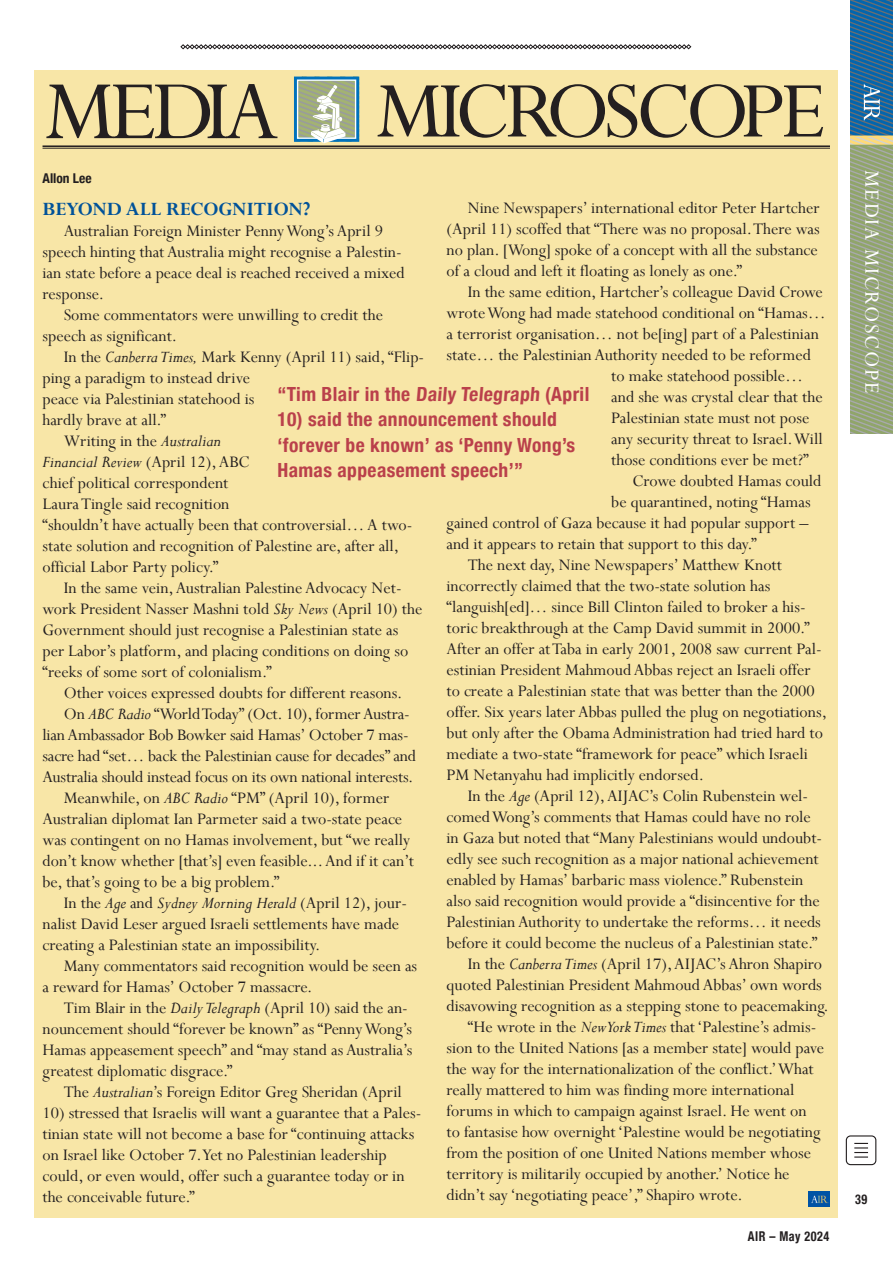
<style>
.page{position:relative;width:893px;height:1263px;background:#fff}
.page>*{position:absolute;margin:0;border:0;box-sizing:border-box;transform-origin:0 0}
.t1{font:22.5px "Perpetua";letter-spacing:.08em;color:#fff}
.Sub_heading_-_caps{font:700 21px "Perpetua";color:#015299}
.Pull_Quote{font:700 condensed 19.5px/25.5px "Helvetica Neue";letter-spacing:.02em;color:#ba404b}
.Copy_General{font:18px/21px "Perpetua";color:#231f20}
.Author{font:700 condensed 13.5px "Helvetica Neue";letter-spacing:.04em;color:#231f20;scale:.9 1}
.Author-2{font:700 condensed 13.5px "Helvetica Neue";color:#231f20}
.s1{font-style:italic}
</style>
<div class="page">
<svg style="left:180px;top:44px;width:511px;height:5px"></svg>
<div style="left:846px;top:1135px;width:30px;height:30px;border:1px solid #231f20;border-radius:4px"></div>
<svg style="left:854px;top:1143px;width:14px;height:14px"></svg>
<div style="left:34px;top:71px;width:804px;height:1147px;background:#f8e6a7"></div>
<svg style="left:850px;top:0;width:43px;height:434px"></svg>
<hr style="left:43px;top:148px;width:786px;height:1px;background:#231f20">
<hr style="left:43px;top:145px;width:786px;height:2px;background:#231f20">
<svg style="left:46px;top:84px;width:231px;height:54px"></svg>
<svg style="left:294px;top:77px;width:66px;height:66px"></svg>
<svg style="left:378px;top:84px;width:445px;height:54px"></svg>
<img style="left:808px;top:1191px;width:21px;height:15px">
<p class="Author-2" style="left:43px;top:167px;width:51px">Allon Lee</p>
<p class="Copy_General" style="left:446px;top:197px;width:375px;text-align:justify;text-indent:21px">Nine Newspapers’ international editor Peter Hartcher (April 11) scoffed that “There was no proposal. There was no plan. [Wong] spoke of a concept with all the substance of a cloud and left it floating as lonely as one.”</p>
<p class="Copy_General" style="left:468px;top:281px;width:357px">In the same edition, Hartcher’s colleague David Crowe</p>
<p class="Copy_General" style="left:446px;top:302px;width:381px">wrote Wong had made statehood conditional on “Hamas…</p>
<p class="Copy_General" style="left:446px;top:323px;width:374px">a terrorist organisation… not be[ing] part of a Palestinian</p>
<p class="Copy_General" style="left:446px;top:344px;width:366px">state… the Palestinian Authority needed to be reformed</p>
<p class="Copy_General" style="left:611px;top:365px;width:193px">to make statehood possible…</p>
<p class="Copy_General" style="left:611px;top:386px;width:213px">and she was crystal clear that the</p>
<p class="Copy_General" style="left:611px;top:407px;width:200px">Palestinian state must not pose</p>
<p class="Copy_General" style="left:611px;top:428px;width:213px">any security threat to Israel. Will</p>
<p class="Copy_General" style="left:611px;top:449px;width:199px">those conditions ever be met?”</p>
<p class="Copy_General" style="left:632px;top:470px;width:190px">Crowe doubted Hamas could</p>
<p class="Copy_General" style="left:611px;top:491px;width:201px">be quarantined, noting “Hamas</p>
<p class="Copy_General" style="left:446px;top:512px;width:364px">gained control of Gaza because it had popular support –</p>
<p class="Copy_General" style="left:446px;top:533px;width:312px">and it appears to retain that support to this day.”</p>
<p class="Copy_General" style="left:446px;top:554px;width:382px;text-indent:21px">The next day, Nine Newspapers’ Matthew Knott incorrectly claimed that the two-state solution has “languish[ed]… since Bill Clinton failed to broker a his&shy;toric breakthrough at the Camp David summit in 2000.” After an offer at Taba in early 2001, 2008 saw current Pal&shy;estinian President Mahmoud Abbas reject an Israeli offer to create a Palestinian state that was better than the 2000 offer. Six years later Abbas pulled the plug on negotiations, but only after the Obama Administration had tried hard to mediate a two-state “framework for peace” which Israeli PM Netanyahu had implicitly endorsed.</p>
<p class="Copy_General" style="left:446px;top:785px;width:377px;text-indent:21px">In the <span class="s1">Age</span> (April 12), AIJAC’s Colin Rubenstein wel&shy;comed Wong’s comments that Hamas could have no role in Gaza but noted that “Many Palestinians would undoubt&shy;edly see such recognition as a major national achievement enabled by Hamas’ barbaric mass violence.” Rubenstein also said recognition would provide a “disincentive for the Palestinian Authority to undertake the reforms… it needs before it could become the nucleus of a Palestinian state.”</p>
<p class="Copy_General" style="left:446px;top:953px;width:384px;text-indent:21px">In the <span class="s1">Canberra Times</span> (April 17), AIJAC’s Ahron Shapiro quoted Palestinian President Mahmoud Abbas’ own words disavowing recognition as a stepping stone to peacemaking.</p>
<p class="Copy_General" style="left:446px;top:1016px;width:379px;text-indent:21px">“He wrote in the <span class="s1">New York Times</span> that ‘Palestine’s admis&shy;sion to the United Nations [as a member state] would pave the way for the internationalization of the conflict.’ What really mattered to him was finding more international forums in which to campaign against Israel. He went on to fantasise how overnight ‘Palestine would be negotiating from the position of one United Nations member whose territory is militarily occupied by another.’ Notice he didn’t say ‘negotiating peace’,” Shapiro wrote.</p>
<p class="Sub_heading_-_caps" style="left:43px;top:196px;width:269px">BEYOND ALL RECOGNITION?</p>
<p class="Copy_General" style="left:43px;top:220px;width:364px;text-indent:21px">Australian Foreign Minister Penny Wong’s April 9 speech hinting that Australia might recognise a Palestin&shy;ian state before a peace deal is reached received a mixed response.</p>
<p class="Copy_General" style="left:43px;top:304px;width:342px;text-indent:21px">Some commentators were unwilling to credit the speech as significant.</p>
<p class="Copy_General" style="left:43px;top:346px;width:383px;text-indent:21px">In the <span class="s1">Canberra Times,</span> Mark Kenny (April 11) said, “Flip&shy;ping a paradigm to instead drive<br>peace via Palestinian statehood is<br>hardly brave at all.”</p>
<p class="Copy_General" style="left:43px;top:430px;width:371px;text-indent:21px">Writing in the <span class="s1">Australian<br>Financial Review</span> (April 12), ABC<br>chief political correspondent<br>Laura Tingle said recognition<br>“shouldn’t have actually been that controversial… A two&shy;state solution and recognition of Palestine are, after all, official Labor Party policy.”</p>
<p class="Copy_General" style="left:43px;top:577px;width:381px;text-indent:21px">In the same vein, Australian Palestine Advocacy Net&shy;work President Nasser Mashni told <span class="s1">Sky News</span> (April 10) the Government should just recognise a Palestinian state as per Labor’s platform, and placing conditions on doing so “reeks of some sort of colonialism.”</p>
<p class="Copy_General" style="left:64px;top:682px;width:340px">Other voices expressed doubts for different reasons.</p>
<p class="Copy_General" style="left:43px;top:703px;width:375px;text-indent:21px">On <span class="s1">ABC Radio</span> “World Today” (Oct. 10), former Austra&shy;lian Ambassador Bob Bowker said Hamas’ October 7 mas&shy;sacre had “set… back the Palestinian cause for decades” and Australia should instead focus on its own national interests.</p>
<p class="Copy_General" style="left:43px;top:787px;width:373px;text-indent:21px">Meanwhile, on <span class="s1">ABC Radio</span> “PM” (April 10), former Australian diplomat Ian Parmeter said a two-state peace was contingent on no Hamas involvement, but “we really don’t know whether [that’s] even feasible... And if it can’t be, that’s going to be a big problem.”</p>
<p class="Copy_General" style="left:43px;top:892px;width:366px;text-indent:21px">In the <span class="s1">Age</span> and <span class="s1">Sydney Morning Herald</span> (April 12), jour&shy;nalist David Leser argued Israeli settlements have made creating a Palestinian state an impossibility.</p>
<p class="Copy_General" style="left:43px;top:955px;width:376px;text-indent:21px">Many commentators said recognition would be seen as a reward for Hamas’ October 7 massacre.</p>
<p class="Copy_General" style="left:43px;top:997px;width:371px;text-indent:21px">Tim Blair in the <span class="s1">Daily Telegraph</span> (April 10) said the an&shy;nouncement should “forever be known” as “Penny Wong’s Hamas appeasement speech” and “may stand as Australia’s greatest diplomatic disgrace.”</p>
<p class="Copy_General" style="left:64px;top:1081px;width:339px">The <span class="s1">Australian</span>’s Foreign Editor Greg Sheridan (April</p>
<p class="Copy_General" style="left:43px;top:1102px;width:380px">10) stressed that Israelis will want a guarantee that a Pales&shy;tinian state will not become a base for “continuing attacks on Israel like October 7. Yet no Palestinian leadership could, or even would, offer such a guarantee today or in the conceivable future.”</p>
<p class="Pull_Quote" style="left:277px;top:380px;width:313px">“Tim Blair in the Daily Telegraph (April</p>
<p class="Pull_Quote" style="left:277px;top:405px;width:299px">10) said the announcement should ‘forever be known’ as ‘Penny Wong’s<br>Hamas appeasement speech’”</p>
<p class="Author" style="left:748px;top:1225px;width:92px">AIR – May 2024</p>
<p class="t1" style="left:886px;top:170px;width:225px;rotate:90deg">MEDIA MICROSCOPE</p>
<p class="Author" style="left:855px;top:1188px;width:15px">39</p>
</div>
